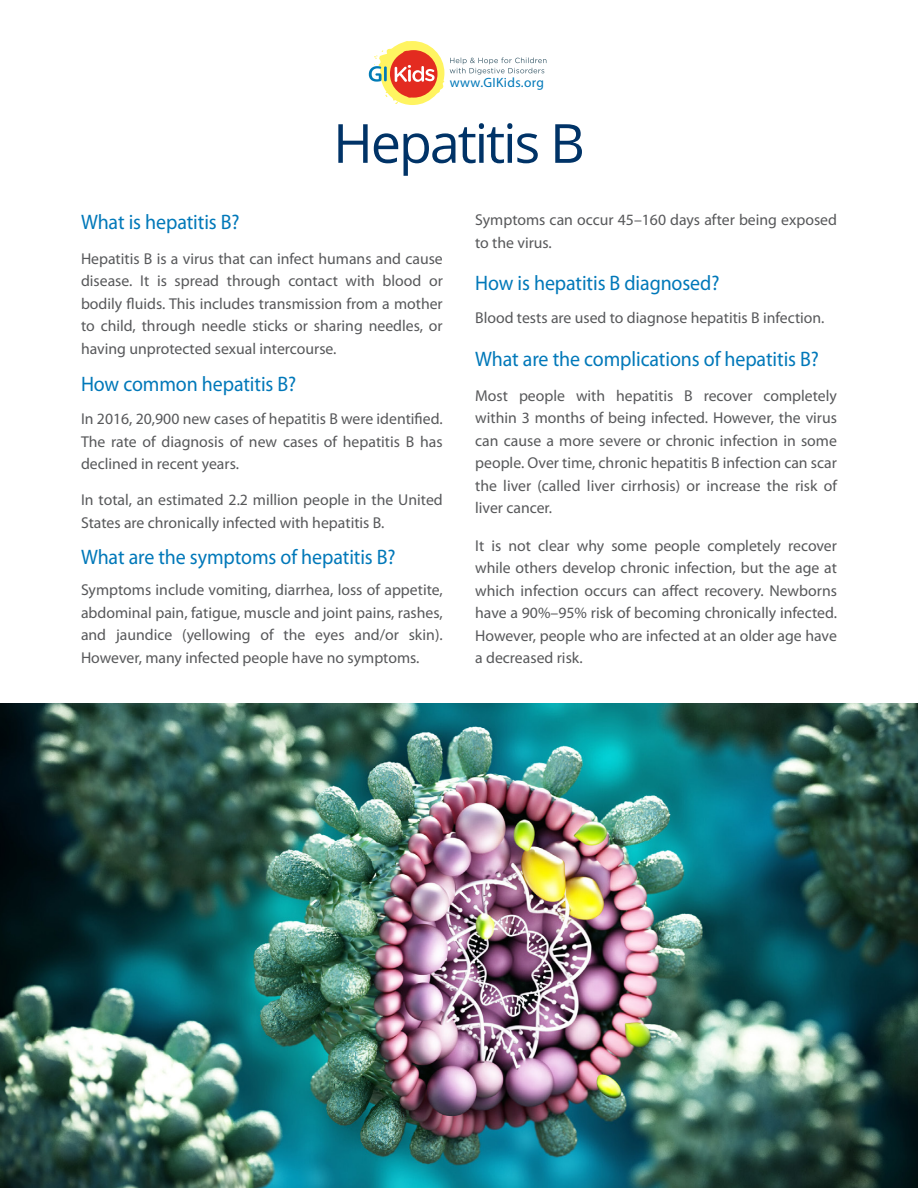
<style>
.page{position:relative;width:918px;height:1188px;background:#fff}
.page>*{position:absolute;margin:0;border:0;box-sizing:border-box;transform-origin:0 0}
.t1{font:54px "Open Sans";letter-spacing:-.04em;color:#003367}
.Body{font:21px "Myriad Pro";letter-spacing:-.005em;color:#0078b9;scale:.95 1}
.Body-2{font:15.75px/22.5px "Myriad Pro";color:#57585a;text-align:justify}
.subhead{font:13.5px "Myriad Pro";letter-spacing:.025em;color:#0078b9}
</style>
<div class="page">
<svg style="left:369px;top:41px;width:75px;height:64px"></svg>
<svg style="left:450px;top:57px;width:96px;height:18px"></svg>
<img style="left:0;top:703px;width:918px;height:485px">
<p class="subhead" style="left:450px;top:74px;width:96px">www.GIKids.org</p>
<p class="t1" style="left:333px;top:106px;width:253px">Hepatitis B</p>
<p class="Body-2" style="left:475px;top:209px;width:363px">Symptoms can occur 45–160 days after being exposed to the virus.</p>
<p class="Body" style="left:475px;top:270px;width:259px">How is hepatitis B diagnosed?</p>
<p class="Body-2" style="left:475px;top:306px;width:351px">Blood tests are used to diagnose hepatitis B infection.</p>
<p class="Body" style="left:475px;top:346px;width:363px">What are the complications of hepatitis B?</p>
<p class="Body-2" style="left:475px;top:384px;width:363px">Most people with hepatitis B recover completely within 3 months of being infected. However, the virus can cause a more severe or chronic infection in some people. Over time, chronic hepatitis B infection can scar the liver (called liver cirrhosis) or increase the risk of liver cancer.</p>
<p class="Body-2" style="left:475px;top:534px;width:363px">It is not clear why some people completely recover while others develop chronic infection, but the age at which infection occurs can affect recovery. Newborns have a 90%–95% risk of becoming chronically infected.<br>However, people who are infected at an older age have a decreased risk.</p>
<p class="Body" style="left:81px;top:209px;width:169px">What is hepatitis B?</p>
<p class="Body-2" style="left:81px;top:247px;width:363px">Hepatitis B is a virus that can infect humans and cause disease. It is spread through contact with blood or bodily fluids. This includes transmission from a mother to child, through needle sticks or sharing needles, or having unprotected sexual intercourse.</p>
<p class="Body" style="left:81px;top:371px;width:228px">How common hepatitis B?</p>
<p class="Body-2" style="left:81px;top:408px;width:363px">In 2016, 20,900 new cases of hepatitis B were identified.<br>The rate of diagnosis of new cases of hepatitis B has declined in recent years.</p>
<p class="Body-2" style="left:81px;top:489px;width:363px">In total, an estimated 2.2 million people in the United<br>States are chronically infected with hepatitis B.</p>
<p class="Body" style="left:81px;top:544px;width:333px">What are the symptoms of hepatitis B?</p>
<p class="Body-2" style="left:81px;top:579px;width:363px">Symptoms include vomiting, diarrhea, loss of appetite, abdominal pain, fatigue, muscle and joint pains, rashes, and jaundice (yellowing of the eyes and/or skin).<br>However, many infected people have no symptoms.</p>
</div>
